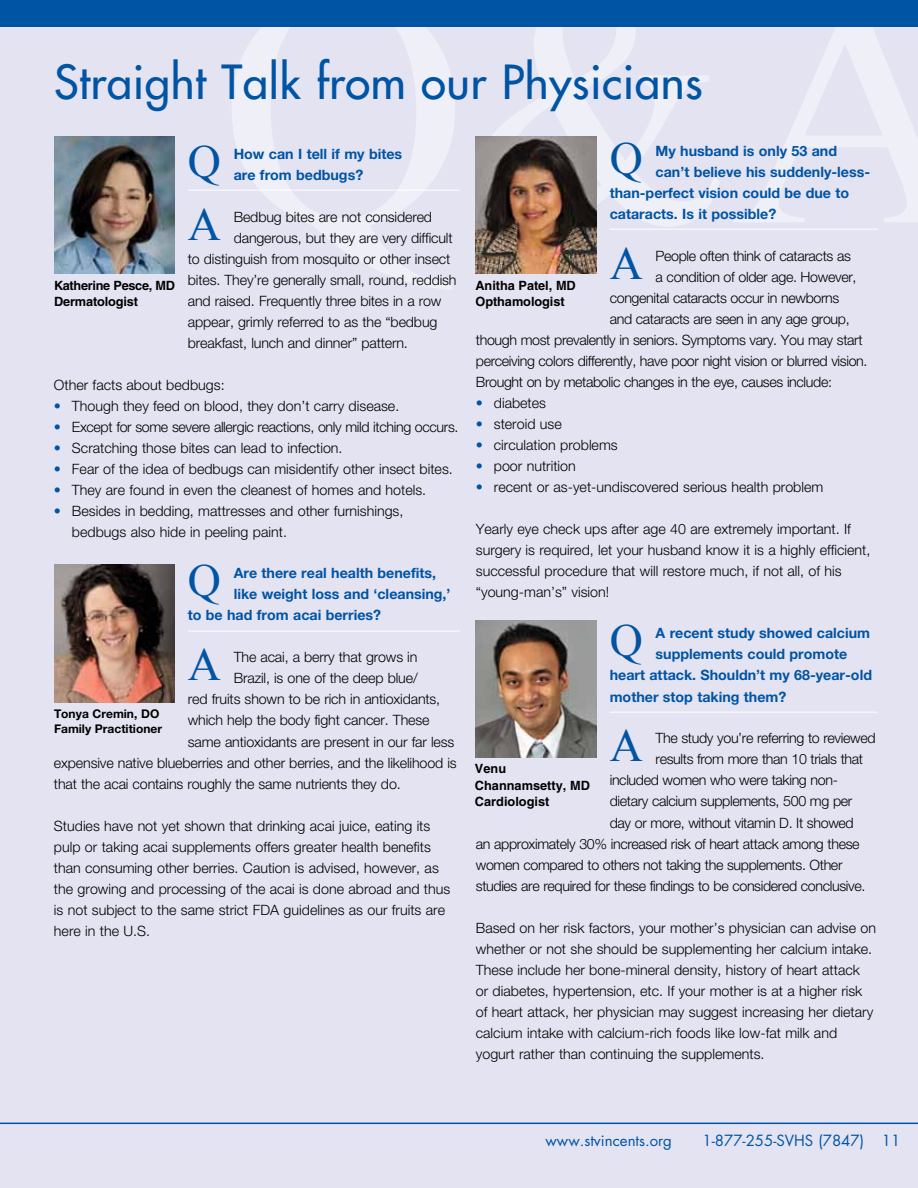
<style>
.page{position:relative;width:918px;height:1188px;background:#fff}
.page>*{position:absolute;margin:0;border:0;box-sizing:border-box;transform-origin:0 0}
.t1{font:45.9px "Times New Roman";color:#0054a4}
.t2{font:45.75px "Futura";letter-spacing:.01em;color:#0054a4}
.t3{font:15px "Futura";color:#0054a4}
.t4{font:300 14.25px/21px "Helvetica Neue";color:#000}
.t5{font:300 14.25px "Helvetica Neue";letter-spacing:-.025em;color:#000}
.t6{font:700 14.25px/21px "Helvetica Neue";color:#0054a4}
.t7{font:700 12.75px/16.5px "Helvetica";letter-spacing:-.005em;color:#000}
.t8{font:700 12.75px/16.5px "Helvetica";letter-spacing:-.025em;color:#000}
.t9{font:700 12px/15px "Helvetica Neue";color:#000}
.s1{color:#0054a4}
</style>
<div class="page">
<div style="left:0;top:14px;width:918px;height:1174px;background:#e4e3f2"></div>
<svg style="left:232px;top:27px;width:686px;height:262px"></svg>
<div style="left:0;top:0;width:918px;height:27px;background:#0054a4"></div>
<hr style="left:188px;top:190px;width:272px;height:1px;background:#fff">
<hr style="left:188px;top:631px;width:272px;height:1px;background:#fff">
<hr style="left:610px;top:229px;width:268px;height:1px;background:#fff">
<hr style="left:610px;top:712px;width:268px;height:1px;background:#fff">
<img style="left:54px;top:136px;width:120px;height:138px">
<img style="left:54px;top:565px;width:120px;height:137px">
<img style="left:476px;top:136px;width:120px;height:138px">
<img style="left:476px;top:620px;width:120px;height:137px">
<hr style="left:0;top:1123px;width:918px;height:1px;background:#0054a4">
<h2 class="t2" style="left:54px;top:54px;width:650px">Straight Talk from our Physicians</h2>
<h1 class="t1" style="left:188px;top:130px;width:35px">Q</h1>
<p class="t6" style="left:234px;top:143px;width:170px">How can I tell if my bites are from bedbugs?</p>
<h1 class="t1" style="left:188px;top:193px;width:35px">A</h1>
<p class="t4" style="left:234px;top:206px;width:200px">Bedbug bites are not considered</p>
<p class="t4" style="left:234px;top:227px;width:220px">dangerous, but they are very difficult</p>
<p class="t4" style="left:188px;top:248px;width:264px">to distinguish from mosquito or other insect</p>
<p class="t4" style="left:188px;top:269px;width:270px">bites. They’re generally small, round, reddish</p>
<p class="t4" style="left:188px;top:290px;width:255px">and raised. Frequently three bites in a row</p>
<p class="t4" style="left:188px;top:311px;width:251px">appear, grimly referred to as the “bedbug</p>
<p class="t4" style="left:188px;top:332px;width:222px">breakfast, lunch and dinner” pattern.</p>
<p class="t4" style="left:54px;top:374px;width:172px">Other facts about bedbugs:</p>
<p class="t4" style="left:54px;top:395px;width:347px"><span class="s1">•</span> Though they feed on blood, they don’t carry disease.</p>
<p class="t5" style="left:54px;top:418px;width:406px"><span class="s1">•</span> Except for some severe allergic reactions, only mild itching occurs.</p>
<p class="t4" style="left:54px;top:437px;width:290px"><span class="s1">•</span> Scratching those bites can lead to infection.</p>
<p class="t4" style="left:54px;top:458px;width:400px"><span class="s1">•</span> Fear of the idea of bedbugs can misidentify other insect bites.</p>
<p class="t4" style="left:54px;top:479px;width:374px"><span class="s1">•</span> They are found in even the cleanest of homes and hotels.</p>
<p class="t4" style="left:72px;top:500px;width:333px;text-indent:-18px"><span class="s1">•</span> Besides in bedding, mattresses and other furnishings, bedbugs also hide in peeling paint.</p>
<h1 class="t1" style="left:188px;top:550px;width:35px">Q</h1>
<p class="t6" style="left:234px;top:563px;width:204px">Are there real health benefits,</p>
<p class="t8" style="left:54px;top:277px;width:123px">Katherine Pesce, MD<br>Dermatologist</p>
<p class="t6" style="left:234px;top:584px;width:218px">like weight loss and ‘cleansing,’</p>
<p class="t6" style="left:188px;top:605px;width:195px">to be had from acai berries?</p>
<h1 class="t1" style="left:188px;top:634px;width:35px">A</h1>
<p class="t4" style="left:234px;top:647px;width:185px">The acai, a berry that grows in</p>
<p class="t4" style="left:234px;top:668px;width:186px">Brazil, is one of the deep blue/</p>
<p class="t4" style="left:188px;top:689px;width:254px">red fruits shown to be rich in antioxidants,</p>
<p class="t4" style="left:188px;top:710px;width:243px">which help the body fight cancer. These</p>
<p class="t4" style="left:188px;top:731px;width:268px">same antioxidants are present in our far less</p>
<p class="t4" style="left:54px;top:752px;width:404px">expensive native blueberries and other berries, and the likelihood is</p>
<p class="t4" style="left:54px;top:773px;width:348px">that the acai contains roughly the same nutrients they do.</p>
<p class="t4" style="left:54px;top:815px;width:398px">Studies have not yet shown that drinking acai juice, eating its pulp or taking acai supplements offers greater health benefits than consuming other berries. Caution is advised, however, as the growing and processing of the acai is done abroad and thus is not subject to the same strict FDA guidelines as our fruits are here in the U.S.</p>
<p class="t9" style="left:54px;top:705px;width:110px">Tonya Cremin, DO<br>Family Practitioner</p>
<h1 class="t1" style="left:610px;top:127px;width:35px">Q</h1>
<p class="t6" style="left:656px;top:140px;width:183px">My husband is only 53 and</p>
<p class="t6" style="left:656px;top:161px;width:216px">can’t believe his suddenly-less-</p>
<p class="t6" style="left:610px;top:182px;width:241px">than-perfect vision could be due to</p>
<p class="t6" style="left:610px;top:203px;width:168px">cataracts. Is it possible?</p>
<h1 class="t1" style="left:610px;top:232px;width:35px">A</h1>
<p class="t5" style="left:656px;top:247px;width:197px">People often think of cataracts as</p>
<p class="t5" style="left:656px;top:268px;width:202px">a condition of older age. However,</p>
<p class="t5" style="left:610px;top:289px;width:231px">congenital cataracts occur in newborns</p>
<p class="t5" style="left:610px;top:310px;width:241px">and cataracts are seen in any age group,</p>
<p class="t5" style="left:476px;top:331px;width:388px">though most prevalently in seniors. Symptoms vary. You may start</p>
<p class="t5" style="left:476px;top:352px;width:393px">perceiving colors differently, have poor night vision or blurred vision.</p>
<p class="t5" style="left:476px;top:373px;width:358px">Brought on by metabolic changes in the eye, causes include:</p>
<p class="t4" style="left:476px;top:392px;width:72px"><span class="s1">•</span> diabetes</p>
<p class="t4" style="left:476px;top:413px;width:87px"><span class="s1">•</span> steroid use</p>
<p class="t4" style="left:476px;top:434px;width:143px"><span class="s1">•</span> circulation problems</p>
<p class="t4" style="left:476px;top:455px;width:101px"><span class="s1">•</span> poor nutrition</p>
<p class="t4" style="left:476px;top:476px;width:349px"><span class="s1">•</span> recent or as-yet-undiscovered serious health problem</p>
<p class="t4" style="left:476px;top:518px;width:396px">Yearly eye check ups after age 40 are extremely important. If surgery is required, let your husband know it is a highly efficient, successful procedure that will restore much, if not all, of his “young-man’s” vision!</p>
<h1 class="t1" style="left:610px;top:610px;width:35px">Q</h1>
<p class="t6" style="left:656px;top:623px;width:216px">A recent study showed calcium</p>
<p class="t7" style="left:476px;top:277px;width:102px">Anitha Patel, MD<br>Opthamologist</p>
<p class="t6" style="left:656px;top:644px;width:193px">supplements could promote</p>
<p class="t6" style="left:610px;top:665px;width:264px">heart attack. Shouldn’t my 68-year-old</p>
<p class="t6" style="left:610px;top:686px;width:178px">mother stop taking them?</p>
<h1 class="t1" style="left:610px;top:715px;width:35px">A</h1>
<p class="t5" style="left:656px;top:730px;width:222px">The study you’re referring to reviewed</p>
<p class="t5" style="left:656px;top:751px;width:209px">results from more than 10 trials that</p>
<p class="t5" style="left:610px;top:772px;width:230px">included women who were taking non-</p>
<p class="t5" style="left:610px;top:793px;width:244px">dietary calcium supplements, 500 mg per</p>
<p class="t5" style="left:610px;top:814px;width:246px">day or more, without vitamin D. It showed</p>
<p class="t5" style="left:476px;top:835px;width:385px">an approximately 30% increased risk of heart attack among these</p>
<p class="t5" style="left:476px;top:856px;width:368px">women compared to others not taking the supplements. Other</p>
<p class="t5" style="left:476px;top:877px;width:391px">studies are required for these findings to be considered conclusive.</p>
<p class="t4" style="left:476px;top:917px;width:402px">Based on her risk factors, your mother’s physician can advise on whether or not she should be supplementing her calcium intake.<br>These include her bone-mineral density, history of heart attack<br>or diabetes, hypertension, etc. If your mother is at a higher risk of heart attack, her physician may suggest increasing her dietary calcium intake with calcium-rich foods like low-fat milk and yogurt rather than continuing the supplements.</p>
<p class="t7" style="left:475px;top:760px;width:117px">Venu<br>Channamsetty, MD<br>Cardiologist</p>
<p class="t3" style="left:546px;top:1131px;width:128px">www.stvincents.org</p>
<p class="t3" style="left:702px;top:1131px;width:199px">1-877-255-SVHS (7847) 11</p>
</div>
